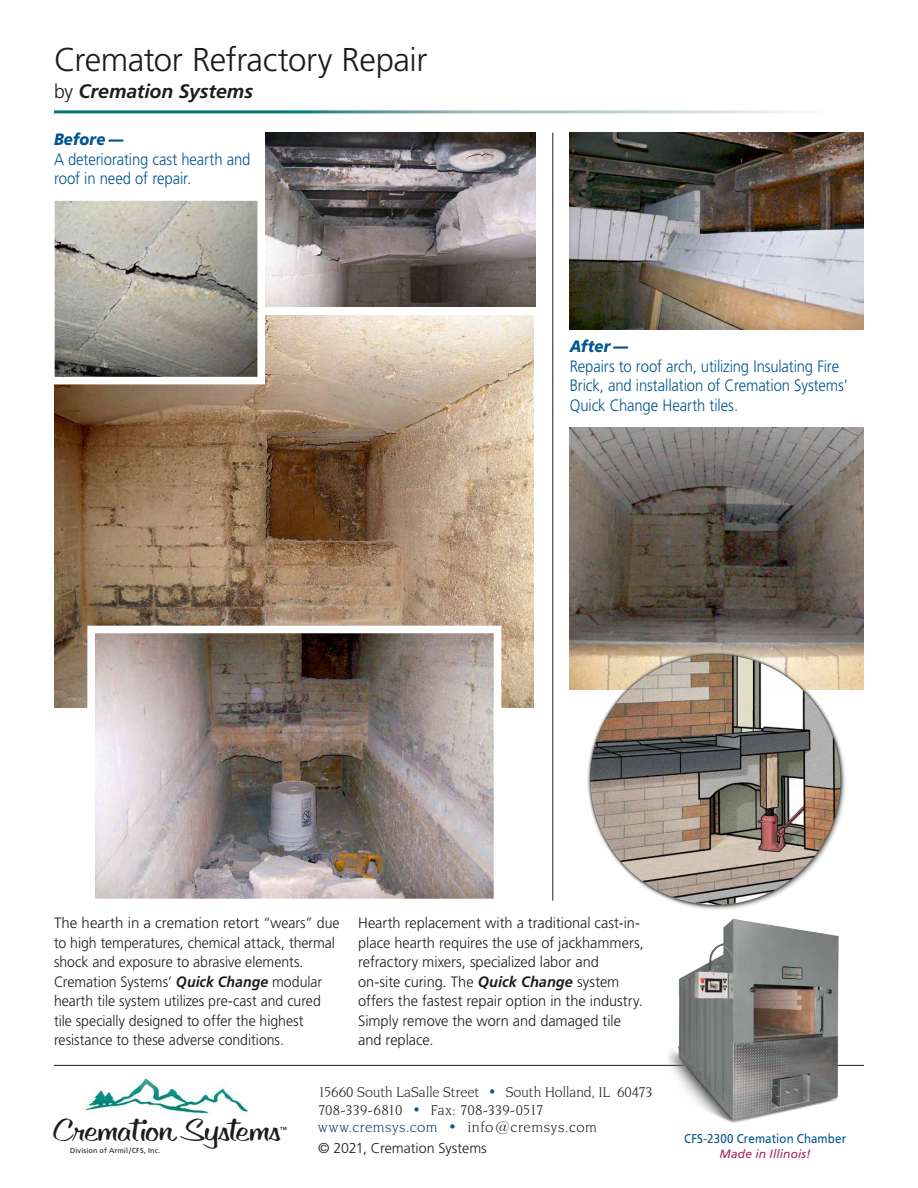
<style>
.page{position:relative;width:918px;height:1188px;background:#fff}
.page>*{position:absolute;margin:0;border:0;box-sizing:border-box;transform-origin:0 0}
.t1{font:43.35px "KEYLOGO";color:#1c1c1a}
.HEAD_-_backside{font:300 33px "Frutiger";letter-spacing:-.015em;color:#1c1c1a}
.HEAD_-_backside-2{font:italic 700 19.5px "Frutiger";letter-spacing:-.005em;color:#1c1c1a}
.t2{font:300 16.5px/19.5px "Frutiger";letter-spacing:-.01em;color:#005490;scale:.9 1}
.text_-_backside{font:300 15px/19.5px "Frutiger";color:#1c1c1a}
.t3{font:15px/18px "Novarese IT Cby BT";letter-spacing:.01em;color:#1c1c1a;scale:.95 1}
.t4{font:15px "Novarese IT Cby BT";letter-spacing:.035em;color:#1c1c1a}
.t5{font:300 14.25px "Frutiger";letter-spacing:-.005em;color:#1c1c1a}
.t6{font:12.75px "Frutiger";letter-spacing:.01em;color:#005490;scale:.9 1}
.t7{font:italic 12px "Frutiger";letter-spacing:.005em;color:#a3236b}
.t8{font:7.2px "Frutiger";letter-spacing:.02em;color:#1c1c1a}
.s1{font-weight:300;font-style:normal}
.s2{font-weight:900;font-style:italic}
.s3{font-weight:700;font-style:italic}
.s4{font-size:9.45px}
.s5{font-weight:900;color:#005a93}
.s6{color:#073a74}
</style>
<div class="page">
<hr style="left:820px;top:1065px;width:44px;height:1px;background:#1c1c1a">
<hr style="left:54px;top:1065px;width:630px;height:1px;background:#1c1c1a">
<img style="left:660px;top:918px;width:185px;height:205px">
<img style="left:570px;top:428px;width:294px;height:261px">
<img style="left:582px;top:647px;width:270px;height:263px">
<img style="left:570px;top:133px;width:294px;height:196px">
<img style="left:55px;top:316px;width:479px;height:392px">
<img style="left:56px;top:202px;width:200px;height:173px">
<div style="left:47px;top:193px;width:218px;height:191px;border:8px solid #fff"></div>
<img style="left:265px;top:133px;width:270px;height:174px">
<img style="left:84px;top:622px;width:421px;height:277px">
<img style="left:85px;top:1077px;width:163px;height:39px">
<hr style="left:552px;top:133px;width:1px;height:768px;background:#1c1c1a">
<p class="HEAD_-_backside" style="left:54px;top:41px;width:375px">Cremator Refractory Repair</p>
<p class="HEAD_-_backside-2" style="left:54px;top:80px;width:200px"><span class="s1">by</span> Cremation Systems</p>
<p class="t2" style="left:54px;top:130px;width:220px"><span class="s2">Before —<br></span>A deteriorating cast hearth and roof in need of repair.</p>
<p class="t2" style="left:570px;top:337px;width:311px"><span class="s2">After —<br></span>Repairs to roof arch, utilizing Insulating Fire<br>Brick, and installation of Cremation Systems’<br>Quick Change Hearth tiles.</p>
<p class="text_-_backside" style="left:54px;top:914px;width:287px">The hearth in a cremation retort “wears” due to high temperatures, chemical attack, thermal shock and exposure to abrasive elements.<br>Cremation Systems’ <span class="s3">Quick Change</span> modular hearth tile system utilizes pre-cast and cured tile specially designed to offer the highest resistance to these adverse conditions.</p>
<p class="text_-_backside" style="left:358px;top:914px;width:287px">Hearth replacement with a traditional cast-in&shy;place hearth requires the use of jackhammers, refractory mixers, specialized labor and on-site curing. The <span class="s3">Quick Change</span> system offers the fastest repair option in the industry.<br>Simply remove the worn and damaged tile and replace.</p>
<h1 class="t1" style="left:55px;top:1108px;width:227px">Cremation Systems</h1>
<p class="t8" style="left:70px;top:1146px;width:92px">Division of Armil<span class="s4">/</span>CFS, Inc.</p>
<p class="t8" style="left:280px;top:1126px;width:9px">™</p>
<p class="t3" style="left:318px;top:1083px;width:354px">15660 South LaSalle Street <span class="s5">•</span> South Holland, IL 60473<br>708-339-6810 <span class="s5">•</span> Fax: 708-339-0517</p>
<p class="t4" style="left:318px;top:1118px;width:281px"><span class="s6">www.cremsys.com</span> <span class="s5">•</span> info@cremsys.com</p>
<p class="t5" style="left:318px;top:1140px;width:170px">© 2021, Cremation Systems</p>
<p class="t6" style="left:684px;top:1131px;width:181px">CFS-2300 Cremation Chamber</p>
<p class="t7" style="left:720px;top:1147px;width:93px">Made in Illinois!</p>
</div>
